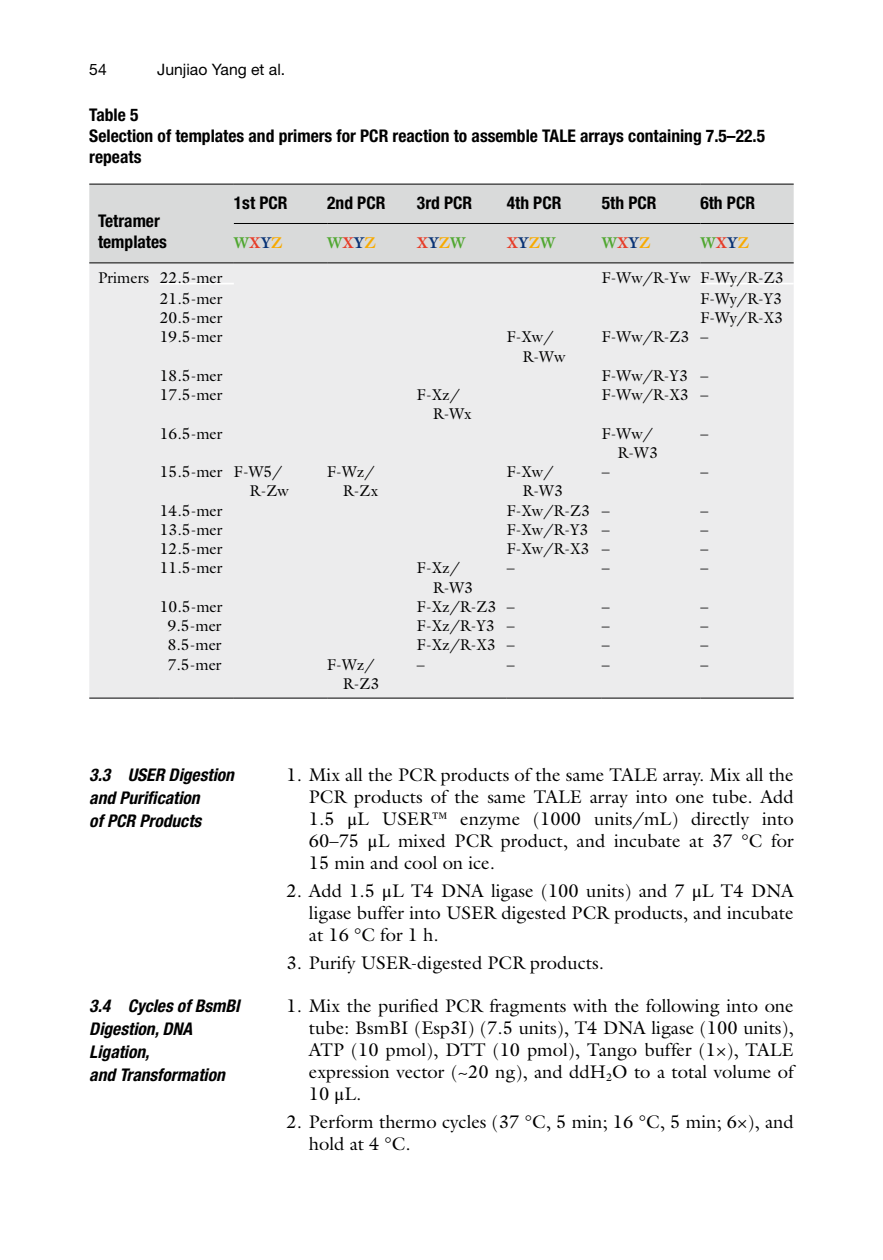
<style>
.page{position:relative;width:883px;height:1260px;background:#fff}
.page>*{position:absolute;margin:0;border:0;box-sizing:border-box;transform-origin:0 0}
.t1{font:18.38px/21.9px "Kwhdbf Svgbyk Mdgxqj Galliard";color:#000;text-align:justify}
.t2{font:700 condensed 17.5px/21px "Qdhjjk Xnfwkg Gqgcld Helvetica Neue";color:#000}
.t3{font:italic 700 condensed 17.5px/22.8px "Vgltbr Pnrhww Wkjqlh Helvetica Neue";color:#000}
.t4{font:15.75px/19.2px "Kwhdbf Svgbyk Mdgxqj Galliard";color:#000}
.t5{font:15.75px "Trtqpp Jcvtks Cmpvgf Helvetica Neue";color:#000}
.t6{font:700 15.75px "Jjlnpy Hcqmmd Pdpyxl Galliard";color:#50a730}
.t7{font:700 15.75px "Jjlnpy Hcqmmd Pdpyxl Galliard";color:#e73c27}
.s1{color:#e73c27}
.s2{color:#093376}
.s3{color:#f8aa00}
.s4{color:#50a730}
.s5{font-family:"Njdlsp Dkcxlg Clrbkw STIX General"}
</style>
<div class="page">
<div style="left:89px;top:185px;width:705px;height:77px;background:#d9dada"></div>
<div style="left:89px;top:263px;width:705px;height:435px;background:#ececed"></div>
<hr style="left:234px;top:184px;width:466px;height:1px;background:#000">
<hr style="left:327px;top:223px;width:373px;height:1px;background:#000">
<hr style="left:89px;top:262px;width:145px;height:1px;background:#000">
<hr style="left:327px;top:262px;width:373px;height:1px;background:#000">
<hr style="left:89px;top:184px;width:145px;height:1px;background:#000">
<hr style="left:700px;top:184px;width:94px;height:1px;background:#000">
<hr style="left:700px;top:223px;width:94px;height:1px;background:#000">
<hr style="left:700px;top:262px;width:94px;height:1px;background:#000">
<hr style="left:700px;top:283px;width:94px;height:1px;background:#fff">
<hr style="left:160px;top:283px;width:74px;height:1px;background:#fff">
<hr style="left:234px;top:223px;width:93px;height:1px;background:#000">
<hr style="left:234px;top:262px;width:93px;height:1px;background:#000">
<hr style="left:602px;top:698px;width:98px;height:1px;background:#000">
<hr style="left:507px;top:698px;width:95px;height:1px;background:#000">
<hr style="left:417px;top:698px;width:90px;height:1px;background:#000">
<hr style="left:327px;top:698px;width:90px;height:1px;background:#000">
<hr style="left:160px;top:698px;width:74px;height:1px;background:#000">
<hr style="left:700px;top:698px;width:94px;height:1px;background:#000">
<hr style="left:89px;top:698px;width:71px;height:1px;background:#000">
<hr style="left:234px;top:698px;width:93px;height:1px;background:#000">
<p class="t5" style="left:89px;top:64px;width:19px">54</p>
<p class="t5" style="left:157px;top:64px;width:130px">Junjiao Yang et al.</p>
<p class="t2" style="left:89px;top:105px;width:677px">Table 5<br>Selection of templates and primers for PCR reaction to assemble TALE arrays containing 7.5–22.5 repeats</p>
<p class="t2" style="left:98px;top:212px;width:70px">Tetramer templates</p>
<p class="t2" style="left:234px;top:194px;width:55px">1st PCR</p>
<p class="t2" style="left:327px;top:194px;width:60px">2nd PCR</p>
<p class="t2" style="left:417px;top:194px;width:57px">3rd PCR</p>
<p class="t2" style="left:507px;top:194px;width:56px">4th PCR</p>
<p class="t2" style="left:602px;top:194px;width:56px">5th PCR</p>
<p class="t2" style="left:700px;top:194px;width:56px">6th PCR</p>
<p class="t6" style="left:234px;top:237px;width:50px">W<span class="s1">X</span><span class="s2">Y</span><span class="s3">Z</span></p>
<p class="t6" style="left:327px;top:237px;width:50px">W<span class="s1">X</span><span class="s2">Y</span><span class="s3">Z</span></p>
<p class="t7" style="left:417px;top:237px;width:50px">X<span class="s2">Y</span><span class="s3">Z</span><span class="s4">W</span></p>
<p class="t7" style="left:507px;top:237px;width:50px">X<span class="s2">Y</span><span class="s3">Z</span><span class="s4">W</span></p>
<p class="t6" style="left:602px;top:237px;width:50px">W<span class="s1">X</span><span class="s2">Y</span><span class="s3">Z</span></p>
<p class="t6" style="left:700px;top:237px;width:50px">W<span class="s1">X</span><span class="s2">Y</span><span class="s3">Z</span></p>
<p class="t4" style="left:98px;top:269px;width:126px">Primers 22.5-mer</p>
<p class="t4" style="left:602px;top:269px;width:183px">F-Ww/R-Yw F-Wy/R-Z3</p>
<p class="t4" style="left:160px;top:291px;width:64px">21.5-mer</p>
<p class="t4" style="left:700px;top:291px;width:83px">F-Wy/R-Y3</p>
<p class="t4" style="left:160px;top:310px;width:64px">20.5-mer</p>
<p class="t4" style="left:700px;top:310px;width:84px">F-Wy/R-X3</p>
<p class="t4" style="left:160px;top:329px;width:64px">19.5-mer</p>
<p class="t4" style="left:523px;top:329px;width:44px;text-indent:-16px">F-Xw/<br>R-Ww</p>
<p class="t4" style="left:602px;top:329px;width:108px">F-Ww/R-Z3 –</p>
<p class="t4" style="left:160px;top:368px;width:64px">18.5-mer</p>
<p class="t4" style="left:602px;top:368px;width:108px">F-Ww/R-Y3 –</p>
<p class="t4" style="left:160px;top:387px;width:64px">17.5-mer</p>
<p class="t4" style="left:433px;top:387px;width:41px;text-indent:-16px">F-Xz/<br>R-Wx</p>
<p class="t4" style="left:602px;top:387px;width:108px">F-Ww/R-X3 –</p>
<p class="t4" style="left:160px;top:425px;width:64px">16.5-mer</p>
<p class="t4" style="left:618px;top:425px;width:42px;text-indent:-16px">F-Ww/<br>R-W3</p>
<p class="t4" style="left:700px;top:425px;width:9px">–</p>
<p class="t4" style="left:250px;top:464px;width:41px;text-indent:-90px">15.5-mer F-W5/<br>R-Zw</p>
<p class="t4" style="left:327px;top:464px;width:53px;text-align:right">F-Wz/<br>R-Zx</p>
<p class="t4" style="left:523px;top:464px;width:42px;text-indent:-16px">F-Xw/<br>R-W3</p>
<p class="t4" style="left:602px;top:464px;width:9px">–</p>
<p class="t4" style="left:700px;top:464px;width:9px">–</p>
<p class="t4" style="left:160px;top:502px;width:64px">14.5-mer</p>
<p class="t4" style="left:507px;top:502px;width:104px">F-Xw/R-Z3 –</p>
<p class="t4" style="left:700px;top:502px;width:9px">–</p>
<p class="t4" style="left:160px;top:522px;width:64px">13.5-mer</p>
<p class="t4" style="left:507px;top:522px;width:104px">F-Xw/R-Y3 –</p>
<p class="t4" style="left:700px;top:522px;width:9px">–</p>
<p class="t4" style="left:160px;top:541px;width:64px">12.5-mer</p>
<p class="t4" style="left:507px;top:541px;width:104px">F-Xw/R-X3 –</p>
<p class="t4" style="left:700px;top:541px;width:9px">–</p>
<p class="t4" style="left:160px;top:560px;width:64px">11.5-mer</p>
<p class="t4" style="left:433px;top:560px;width:42px;text-indent:-16px">F-Xz/<br>R-W3</p>
<p class="t4" style="left:507px;top:560px;width:9px">–</p>
<p class="t4" style="left:602px;top:560px;width:9px">–</p>
<p class="t4" style="left:700px;top:560px;width:9px">–</p>
<p class="t4" style="left:160px;top:599px;width:64px">10.5-mer</p>
<p class="t4" style="left:417px;top:599px;width:99px">F-Xz/R-Z3 –</p>
<p class="t4" style="left:602px;top:599px;width:9px">–</p>
<p class="t4" style="left:700px;top:599px;width:9px">–</p>
<p class="t4" style="left:168px;top:618px;width:55px">9.5-mer</p>
<p class="t4" style="left:417px;top:618px;width:99px">F-Xz/R-Y3 –</p>
<p class="t4" style="left:602px;top:618px;width:9px">–</p>
<p class="t4" style="left:700px;top:618px;width:9px">–</p>
<p class="t4" style="left:168px;top:637px;width:55px">8.5-mer</p>
<p class="t4" style="left:417px;top:637px;width:99px">F-Xz/R-X3 –</p>
<p class="t4" style="left:602px;top:637px;width:9px">–</p>
<p class="t4" style="left:700px;top:637px;width:9px">–</p>
<p class="t4" style="left:168px;top:656px;width:55px">7.5-mer</p>
<p class="t4" style="left:343px;top:656px;width:38px;text-indent:-16px">F-Wz/<br>R-Z3</p>
<p class="t4" style="left:417px;top:656px;width:9px">–</p>
<p class="t4" style="left:507px;top:656px;width:9px">–</p>
<p class="t4" style="left:602px;top:656px;width:9px">–</p>
<p class="t4" style="left:700px;top:656px;width:9px">–</p>
<p class="t3" style="left:89px;top:765px;width:146px">3.3 USER Digestion and Purification<br>of PCR Products</p>
<p class="t3" style="left:89px;top:996px;width:152px">3.4 Cycles of BsmBI<br>Digestion, DNA<br>Ligation,<br>and Transformation</p>
<p class="t1" style="left:309px;top:766px;width:486px;text-indent:-22px">1. Mix all the PCR products of the same TALE array. Mix all the PCR products of the same TALE array into one tube. Add 1.5 <span class="s5">μ</span>L USER™ enzyme (1000 units/mL) directly into 60–75 <span class="s5">μ</span>L mixed PCR product, and incubate at 37 °C for 15 min and cool on ice.</p>
<p class="t1" style="left:309px;top:882px;width:486px;text-indent:-22px">2. Add 1.5 <span class="s5">μ</span>L T4 DNA ligase (100 units) and 7 <span class="s5">μ</span>L T4 DNA ligase buffer into USER digested PCR products, and incubate at 16 °C for 1 h.</p>
<p class="t1" style="left:287px;top:953px;width:319px">3. Purify USER-digested PCR products.</p>
<p class="t1" style="left:309px;top:997px;width:486px;text-indent:-22px">1. Mix the purified PCR fragments with the following into one tube: BsmBI (Esp3I) (7.5 units), T4 DNA ligase (100 units), ATP (10 pmol), DTT (10 pmol), Tango buffer (1×), TALE expression vector (~20 ng), and ddH <sub>2</sub>O to a total volume of 10 <span class="s5">μ</span>L.</p>
<p class="t1" style="left:309px;top:1113px;width:486px;text-indent:-22px">2. Perform thermo cycles (37 °C, 5 min; 16 °C, 5 min; 6×), and hold at 4 °C.</p>
</div>
